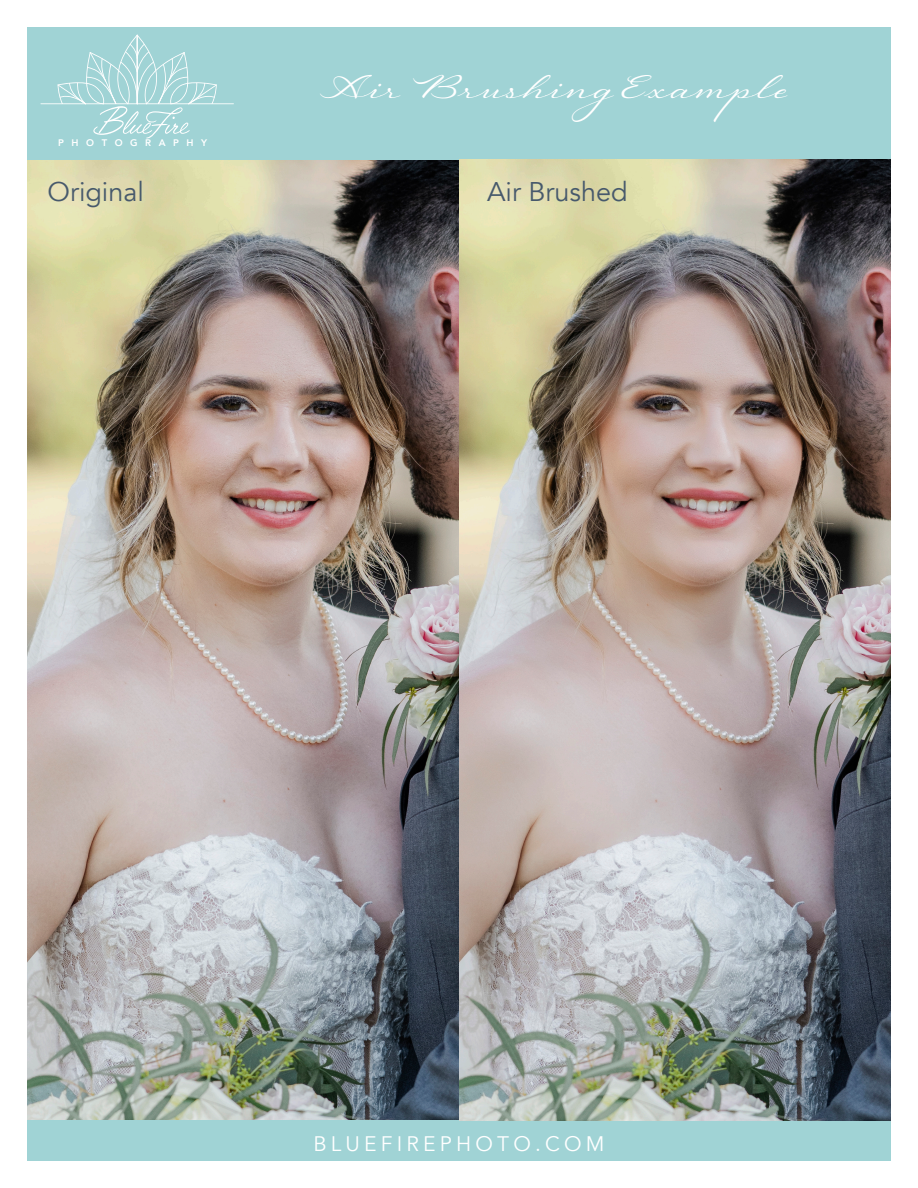
<style>
.page{position:relative;width:918px;height:1188px;background:#fff}
.page>*{position:absolute;margin:0;border:0;box-sizing:border-box;transform-origin:0 0}
.t1{font:48px "Regina";color:#fff}
.t2{font:27px "Avenir";color:#47596c}
.t3{font:21px "Avenir";letter-spacing:.2em;color:#fff}
.t4{font:800 9.6px "Avenir";letter-spacing:.79em;color:#fff}
</style>
<div class="page">
<img style="left:27px;top:160px;width:864px;height:960px">
<div style="left:27px;top:1120px;width:864px;height:41px;background:#a0d3d5"></div>
<div style="left:27px;top:27px;width:864px;height:133px;background:#a0d3d5"></div>
<hr style="left:40px;top:103px;width:98px;height:1px;background:#fff">
<hr style="left:137px;top:103px;width:97px;height:1px;background:#fff">
<svg style="left:58px;top:35px;width:159px;height:103px"></svg>
<p class="t4" style="left:58px;top:135px;width:150px">PHOTOGRAPHY</p>
<p class="t1" style="left:320px;top:53px;width:469px">Air Brushing Example</p>
<p class="t2" style="left:48px;top:175px;width:98px">Original</p>
<p class="t2" style="left:487px;top:175px;width:142px">Air Brushed</p>
<p class="t3" style="left:313px;top:1132px;width:293px">BLUEFIREPHOTO.COM</p>
</div>
